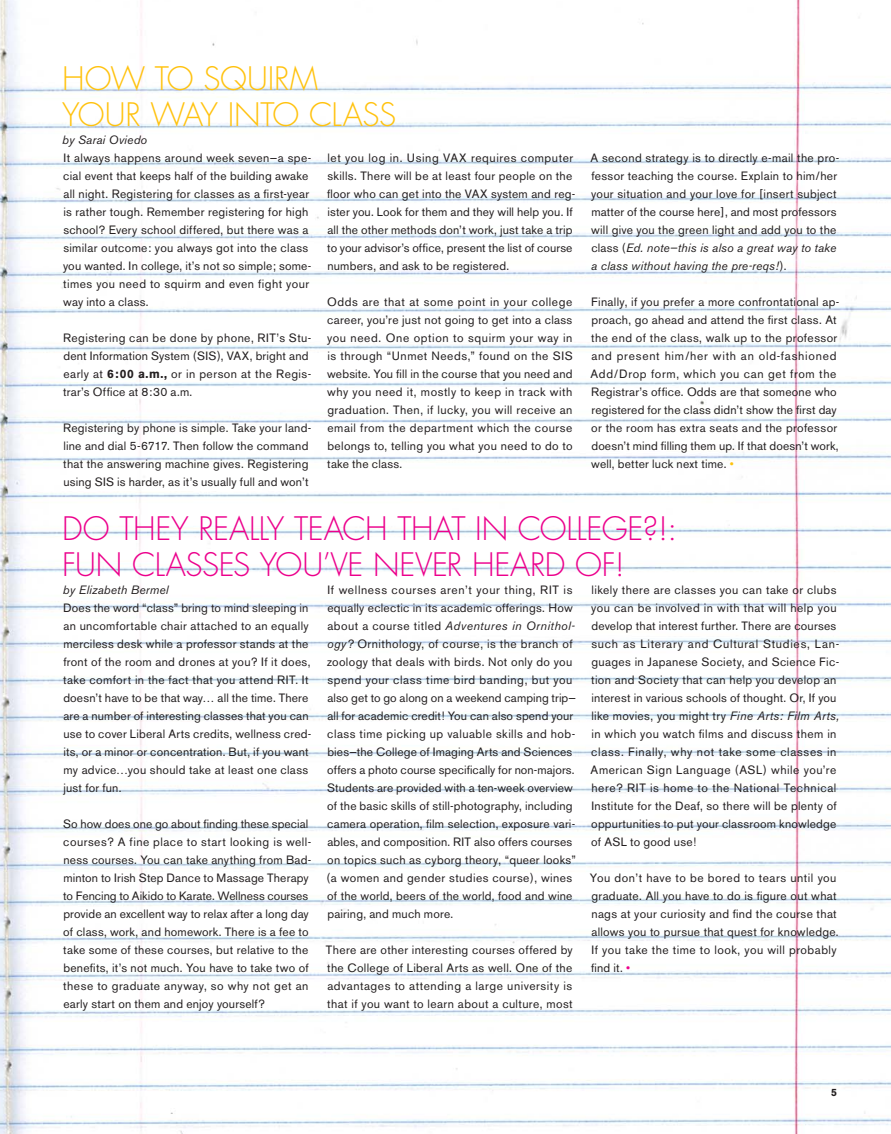
<style>
.page{position:relative;width:891px;height:1134px;background:#fff}
.page>*{position:absolute;margin:0;border:0;box-sizing:border-box;transform-origin:0 0}
.t1{font:300 31.5px/36px "Futura";letter-spacing:-.01em;color:#ec008c}
.t2{font:300 31.5px/36px "Futura";letter-spacing:-.01em;color:#ffc20e}
.t3{font:12px/18px "Akzidenz Grotesk BQ";letter-spacing:.02em;color:#231f20}
.t4{font:italic 12px "Akzidenz Grotesk BQ";letter-spacing:.015em;color:#231f20}
.t5{font:700 10.5px "Akzidenz Grotesk BQ";color:#231f20}
.s1{font-weight:700}
.s2{font-style:italic}
.s3{color:#ffc20e}
.s4{color:#ec008c}
</style>
<div class="page">
<img style="left:0;top:0;width:891px;height:1134px">
<h1 class="t2" style="left:62px;top:63px;width:335px">HOW TO SQUIRM<br>YOUR WAY INTO CLASS</h1>
<p class="t4" style="left:62px;top:135px;width:86px">by Sarai Oviedo</p>
<p class="t3" style="left:63px;top:150px;width:250px">It always happens around week seven—a spe&shy;cial event that keeps half of the building awake all night. Registering for classes as a first-year is rather tough. Remember registering for high school? Every school differed, but there was a similar outcome: you always got into the class you wanted. In college, it’s not so simple; some&shy;times you need to squirm and even fight your way into a class.</p>
<p class="t3" style="left:63px;top:330px;width:250px">Registering can be done by phone, RIT’s Stu&shy;dent Information System (SIS), VAX, bright and early at <span class="s1">6:00 a.m.,</span> or in person at the Regis&shy;trar’s Office at 8:30 a.m.</p>
<p class="t3" style="left:63px;top:420px;width:250px">Registering by phone is simple. Take your land&shy;line and dial 5-6717. Then follow the command that the answering machine gives. Registering using SIS is harder, as it’s usually full and won’t</p>
<p class="t3" style="left:327px;top:150px;width:250px">let you log in. Using VAX requires computer skills. There will be at least four people on the floor who can get into the VAX system and reg&shy;ister you. Look for them and they will help you. If all the other methods don’t work, just take a trip to your advisor’s office, present the list of course numbers, and ask to be registered.</p>
<p class="t3" style="left:327px;top:294px;width:247px;text-align:justify">Odds are that at some point in your college career, you’re just not going to get into a class you need. One option to squirm your way in is through “Unmet Needs,” found on the SIS website. You fill in the course that you need and why you need it, mostly to keep in track with graduation. Then, if lucky, you will receive an email from the department which the course belongs to, telling you what you need to do to take the class.</p>
<p class="t3" style="left:591px;top:150px;width:250px">A second strategy is to directly e-mail the pro&shy;fessor teaching the course. Explain to him/her your situation and your love for [insert subject matter of the course here], and most professors will give you the green light and add you to the class (<span class="s2">Ed. note—this is also a great way to take a class without having the pre-reqs!</span>).</p>
<p class="t3" style="left:591px;top:294px;width:250px">Finally, if you prefer a more confrontational ap&shy;proach, go ahead and attend the first class. At the end of the class, walk up to the professor and present him/her with an old-fashioned Add/Drop form, which you can get from the Registrar’s office. Odds are that someone who registered for the class didn’t show the first day or the room has extra seats and the professor doesn’t mind filling them up. If that doesn’t work, well, better luck next time. <span class="s3">•</span></p>
<h1 class="t1" style="left:62px;top:513px;width:616px">DO THEY REALLY TEACH THAT IN COLLEGE?!:<br>FUN CLASSES YOU’VE NEVER HEARD OF!</h1>
<p class="t4" style="left:63px;top:585px;width:107px">by Elizabeth Bermel</p>
<p class="t3" style="left:326px;top:582px;width:251px">If wellness courses aren’t your thing, RIT is equally eclectic in its academic offerings. How about a course titled <span class="s2">Adventures in Ornithol&shy;ogy?</span> Ornithology, of course, is the branch of zoology that deals with birds. Not only do you spend your class time bird banding, but you also get to go along on a weekend camping trip— all for academic credit! You can also spend your class time picking up valuable skills and hob&shy;bies—the College of Imaging Arts and Sciences offers a photo course specifically for non-majors.<br>Students are provided with a ten-week overview of the basic skills of still-photography, including camera operation, film selection, exposure vari&shy;ables, and composition. RIT also offers courses on topics such as cyborg theory, “queer looks” (a women and gender studies course), wines of the world, beers of the world, food and wine pairing, and much more.</p>
<p class="t3" style="left:326px;top:942px;width:248px;text-align:justify">There are other interesting courses offered by the College of Liberal Arts as well. One of the advantages to attending a large university is that if you want to learn about a culture, most</p>
<p class="t3" style="left:591px;top:582px;width:250px">likely there are classes you can take or clubs you can be involved in with that will help you develop that interest further. There are courses such as Literary and Cultural Studies, Lan&shy;guages in Japanese Society, and Science Fic&shy;tion and Society that can help you develop an interest in various schools of thought. Or, If you like movies, you might try <span class="s2">Fine Arts: Film Arts, </span>in which you watch films and discuss them in class. Finally, why not take some classes in American Sign Language (ASL) while you’re here? RIT is home to the National Technical Institute for the Deaf, so there will be plenty of oppurtunities to put your classroom knowledge of ASL to good use!</p>
<p class="t3" style="left:590px;top:870px;width:250px">You don’t have to be bored to tears until you graduate. All you have to do is figure out what nags at your curiosity and find the course that allows you to pursue that quest for knowledge.<br>If you take the time to look, you will probably find it. <span class="s4">•</span></p>
<p class="t3" style="left:63px;top:600px;width:250px">Does the word “class” bring to mind sleeping in an uncomfortable chair attached to an equally merciless desk while a professor stands at the front of the room and drones at you? If it does, take comfort in the fact that you attend RIT. It doesn’t have to be that way… all the time. There are a number of interesting classes that you can use to cover Liberal Arts credits, wellness cred&shy;its, or a minor or concentration. But, if you want my advice…you should take at least one class just for fun.</p>
<p class="t3" style="left:63px;top:816px;width:250px">So how does one go about finding these special courses? A fine place to start looking is well&shy;ness courses. You can take anything from Bad&shy;minton to Irish Step Dance to Massage Therapy to Fencing to Aikido to Karate. Wellness courses provide an excellent way to relax after a long day of class, work, and homework. There is a fee to take some of these courses, but relative to the benefits, it’s not much. You have to take two of these to graduate anyway, so why not get an early start on them and enjoy yourself?</p>
<p class="t5" style="left:831px;top:1088px;width:7px">5</p>
</div>
